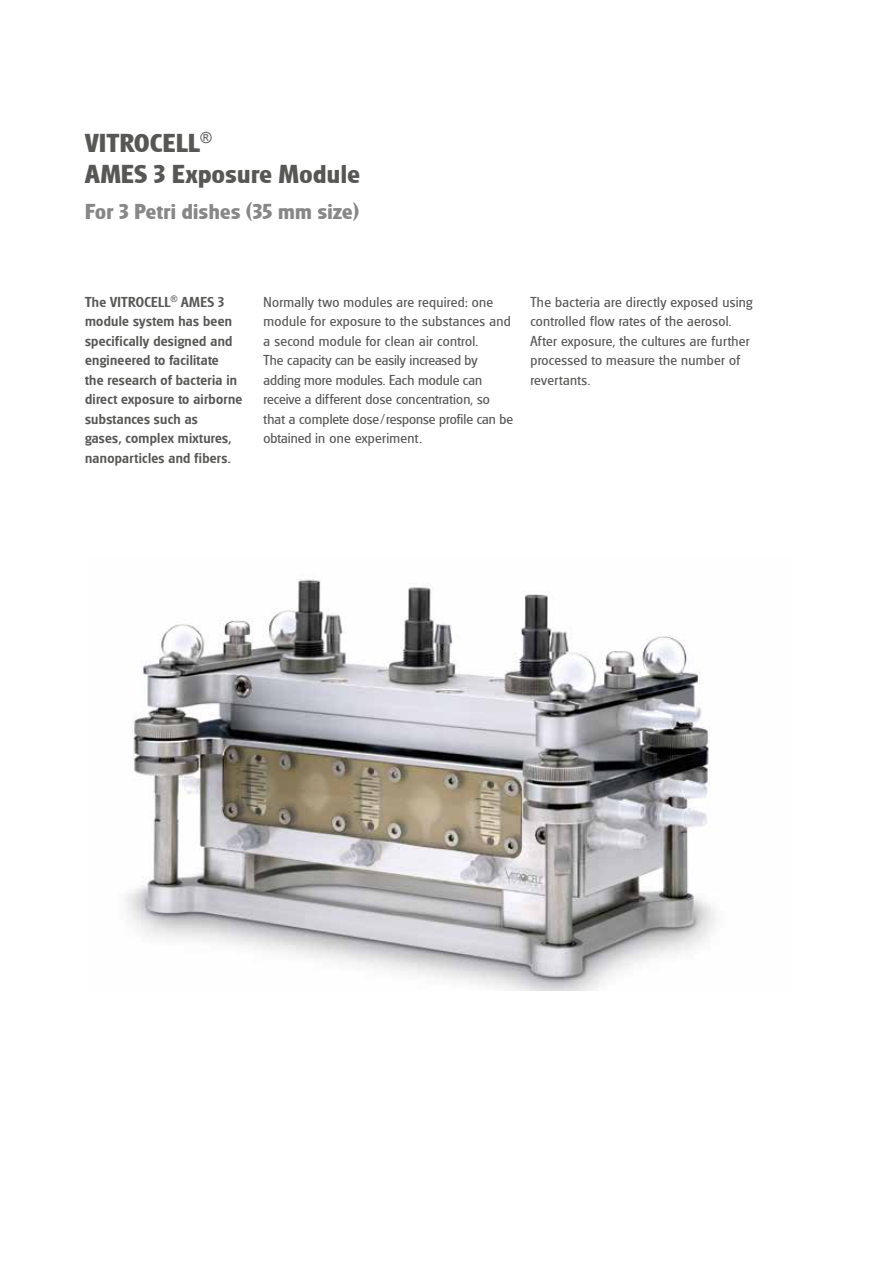
<style>
.page{position:relative;width:893px;height:1263px;background:#fff}
.page>*{position:absolute;margin:0;border:0;box-sizing:border-box;transform-origin:0 0}
.t1{font:700 27px/31.5px "Glasgow RR";letter-spacing:.02em;color:#575756}
.t2{font:700 22.5px "Glasgow RR";letter-spacing:.02em;color:#878787}
.t3{font:15px/19.5px "Glasgow RR";letter-spacing:.02em;color:#575756}
.t4{font:500 15px/19.5px "Glasgow RR";letter-spacing:.02em;color:#575756}
</style>
<div class="page">
<img style="left:124px;top:579px;width:593px;height:412px">
<p class="t1" style="left:85px;top:128px;width:276px">VITROCELL<sup>®<br></sup>AMES 3 Exposure Module</p>
<p class="t2" style="left:85px;top:199px;width:275px">For 3 Petri dishes (35 mm size)</p>
<p class="t4" style="left:85px;top:292px;width:159px">The VITROCELL<sup>®</sup> AMES 3 module system has been specifically designed and engineered to facilitate<br>the research of bacteria in direct exposure to airborne substances such as<br>gases, complex mixtures, nanoparticles and fibers.</p>
<p class="t3" style="left:264px;top:292px;width:251px">Normally two modules are required: one module for exposure to the substances and a second module for clean air control.<br>The capacity can be easily increased by adding more modules. Each module can receive a different dose concentration, so that a complete dose/response profile can be obtained in one experiment.</p>
<p class="t3" style="left:530px;top:292px;width:224px">The bacteria are directly exposed using controlled flow rates of the aerosol.<br>After exposure, the cultures are further processed to measure the number of revertants.</p>
</div>
